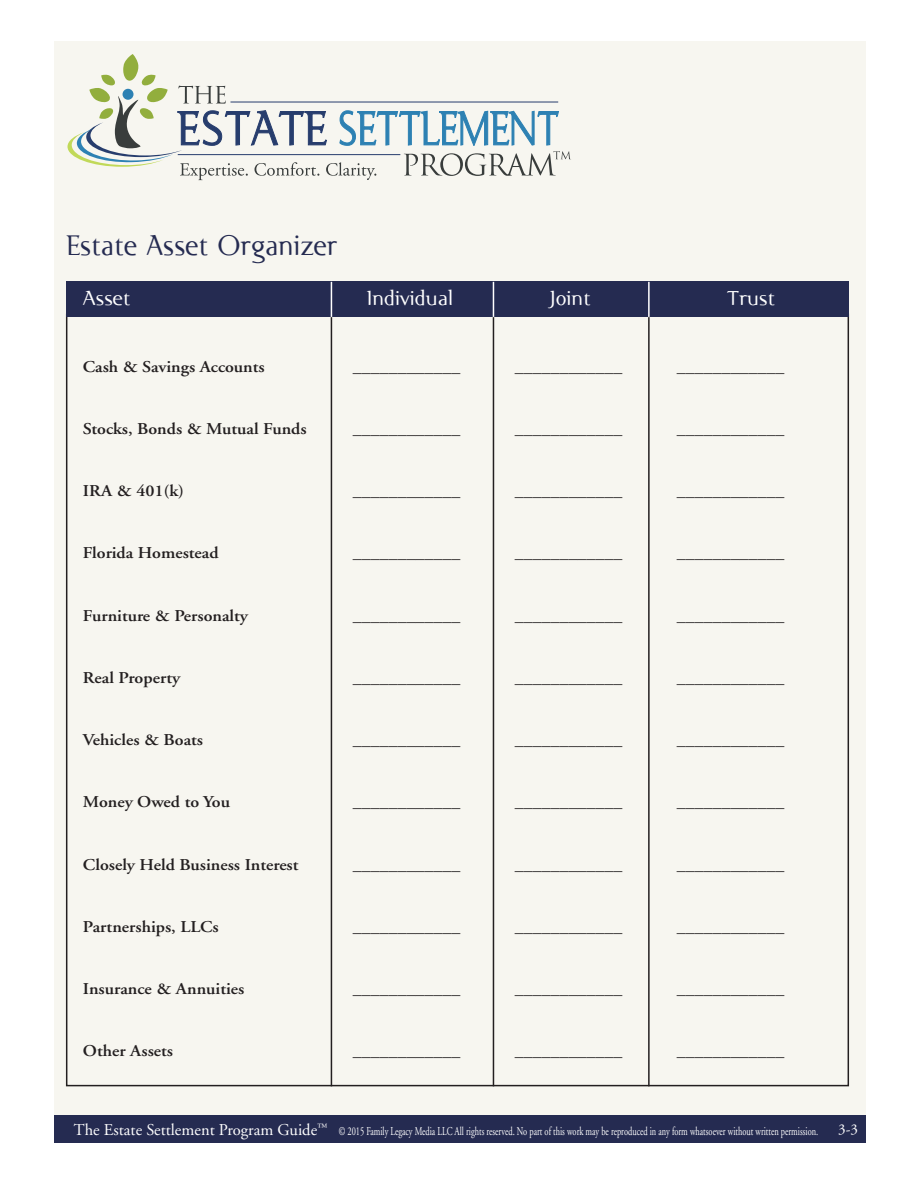
<style>
.page{position:relative;width:918px;height:1188px;background:#fff}
.page>*{position:absolute;margin:0;border:0;box-sizing:border-box;transform-origin:0 0}
.t1{font:33px "Ela Demiserif";color:#252b51}
.t2{font:23.55px "Ela Demiserif";color:#fff;scale:1.09 1}
.t3{font:16.5px "Adobe Garamond";color:#231f20;scale:1.09 1}
.t4{font:600 16.5px "Adobe Garamond";color:#231f20;scale:1.09 1}
.t5{font:16.5px "Adobe Garamond";color:#fff}
.t6{font:15px "Adobe Garamond";color:#fff}
.t7{font:12px "Adobe Garamond";color:#fff;scale:.7 1}
</style>
<div class="page">
<div style="left:55px;top:41px;width:811px;height:1082px;background:#f7f6f0"></div>
<div style="left:55px;top:1115px;width:811px;height:28px;background:#252b51"></div>
<svg style="left:68px;top:54px;width:503px;height:126px"></svg>
<div style="left:123px;top:89px;width:11px;height:11px;background:#2d81b3;border-radius:50%"></div>
<div style="left:66px;top:282px;width:783px;height:35px;background:#252b51"></div>
<hr style="left:331px;top:282px;width:1px;height:35px;background:#fff">
<hr style="left:331px;top:317px;width:1px;height:769px;background:#231f20">
<hr style="left:493px;top:282px;width:1px;height:35px;background:#fff">
<hr style="left:493px;top:317px;width:1px;height:769px;background:#231f20">
<hr style="left:648px;top:282px;width:2px;height:35px;background:#fff">
<hr style="left:648px;top:317px;width:2px;height:769px;background:#231f20">
<h1 class="t1" style="left:67px;top:228px;width:272px">Estate Asset Organizer</h1>
<h2 class="t2" style="left:83px;top:285px;width:45px">Asset</h2>
<h2 class="t2" style="left:367px;top:285px;width:81px">Individual</h2>
<h2 class="t2" style="left:551px;top:285px;width:38px">Joint</h2>
<h2 class="t2" style="left:727px;top:285px;width:46px">Trust</h2>
<p class="t4" style="left:83px;top:357px;width:168px">Cash &amp; Savings Accounts</p>
<p class="t4" style="left:83px;top:420px;width:207px">Stocks, Bonds &amp; Mutual Funds</p>
<p class="t4" style="left:83px;top:482px;width:94px">IRA &amp; 401(k)</p>
<p class="t4" style="left:83px;top:544px;width:126px">Florida Homestead</p>
<p class="t4" style="left:83px;top:606px;width:153px">Furniture &amp; Personalty</p>
<p class="t4" style="left:83px;top:669px;width:91px">Real Property</p>
<p class="t4" style="left:83px;top:731px;width:112px">Vehicles &amp; Boats</p>
<p class="t4" style="left:83px;top:793px;width:136px">Money Owed to You</p>
<p class="t4" style="left:83px;top:855px;width:199px">Closely Held Business Interest</p>
<p class="t4" style="left:83px;top:918px;width:126px">Partnerships, LLCs</p>
<p class="t4" style="left:83px;top:980px;width:150px">Insurance &amp; Annuities</p>
<p class="t4" style="left:83px;top:1042px;width:84px">Other Assets</p>
<p class="t3" style="left:353px;top:358px;width:100px">____________</p>
<p class="t3" style="left:515px;top:358px;width:100px">____________</p>
<p class="t3" style="left:677px;top:358px;width:100px">____________</p>
<p class="t3" style="left:353px;top:420px;width:100px">____________</p>
<p class="t3" style="left:515px;top:420px;width:100px">____________</p>
<p class="t3" style="left:677px;top:420px;width:100px">____________</p>
<p class="t3" style="left:353px;top:482px;width:100px">____________</p>
<p class="t3" style="left:515px;top:482px;width:100px">____________</p>
<p class="t3" style="left:677px;top:482px;width:100px">____________</p>
<p class="t3" style="left:353px;top:544px;width:100px">____________</p>
<p class="t3" style="left:515px;top:544px;width:100px">____________</p>
<p class="t3" style="left:677px;top:544px;width:100px">____________</p>
<p class="t3" style="left:353px;top:607px;width:100px">____________</p>
<p class="t3" style="left:515px;top:607px;width:100px">____________</p>
<p class="t3" style="left:677px;top:607px;width:100px">____________</p>
<p class="t3" style="left:353px;top:669px;width:100px">____________</p>
<p class="t3" style="left:515px;top:669px;width:100px">____________</p>
<p class="t3" style="left:677px;top:669px;width:100px">____________</p>
<p class="t3" style="left:353px;top:731px;width:100px">____________</p>
<p class="t3" style="left:515px;top:731px;width:100px">____________</p>
<p class="t3" style="left:677px;top:731px;width:100px">____________</p>
<p class="t3" style="left:353px;top:793px;width:100px">____________</p>
<p class="t3" style="left:515px;top:793px;width:100px">____________</p>
<p class="t3" style="left:677px;top:793px;width:100px">____________</p>
<p class="t3" style="left:353px;top:856px;width:100px">____________</p>
<p class="t3" style="left:515px;top:856px;width:100px">____________</p>
<p class="t3" style="left:677px;top:856px;width:100px">____________</p>
<p class="t3" style="left:353px;top:918px;width:100px">____________</p>
<p class="t3" style="left:515px;top:918px;width:100px">____________</p>
<p class="t3" style="left:677px;top:918px;width:100px">____________</p>
<p class="t3" style="left:353px;top:980px;width:100px">____________</p>
<p class="t3" style="left:515px;top:980px;width:100px">____________</p>
<p class="t3" style="left:677px;top:980px;width:100px">____________</p>
<p class="t3" style="left:353px;top:1042px;width:100px">____________</p>
<p class="t3" style="left:515px;top:1042px;width:100px">____________</p>
<p class="t3" style="left:677px;top:1042px;width:100px">____________</p>
<p class="t5" style="left:74px;top:1121px;width:255px">The Estate Settlement Program Guide<sup>™</sup></p>
<p class="t6" style="left:838px;top:1121px;width:21px">3-3</p>
<p class="t7" style="left:339px;top:1125px;width:687px">© 2015 Family Legacy Media LLC All rights reserved. No part of this work may be reproduced in any form whatsoever without written permission.</p>
</div>
